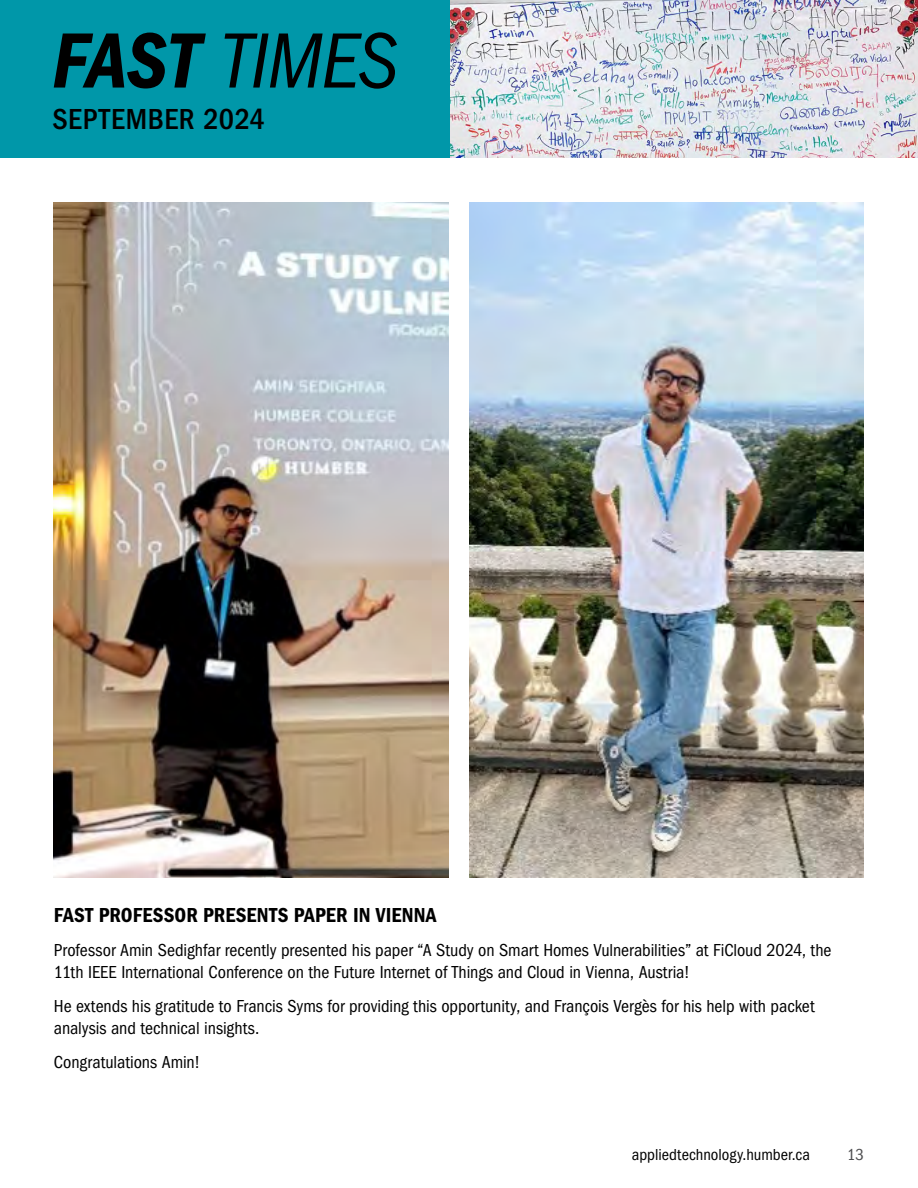
<style>
.page{position:relative;width:918px;height:1188px;background:#fff}
.page>*{position:absolute;margin:0;border:0;box-sizing:border-box;transform-origin:0 0}
.t1{font:italic condensed 81px "ITC Franklin Gothic Std";letter-spacing:-.015em;color:#000}
.t2{font:500 condensed 30px "ITC Franklin Gothic Std";letter-spacing:.02em;color:#000}
.t3{font:21px "ITC Franklin Gothic Std Dm Cd";letter-spacing:.005em;color:#000}
.t4{font:condensed 18px/21.6px "ITC Franklin Gothic Std";color:#000}
.t5{font:condensed 16.5px "ITC Franklin Gothic Std";color:#000}
.t6{font:condensed 16.5px "ITC Franklin Gothic Std";color:#4d4d4f}
.s1{font-family:"ITC Franklin Gothic Std Dm Cd It";font-style:normal;font-stretch:normal}
</style>
<div class="page">
<div style="left:0;top:0;width:450px;height:158px;background:#0097a9"></div>
<img style="left:450px;top:0;width:468px;height:158px">
<img style="left:54px;top:202px;width:394px;height:676px">
<img style="left:469px;top:202px;width:395px;height:675px">
<h1 class="t1" style="left:52px;top:15px;width:348px"><span class="s1">FAST</span> TIMES</h1>
<h2 class="t2" style="left:52px;top:102px;width:214px">SEPTEMBER 2024</h2>
<p class="t3" style="left:54px;top:903px;width:384px">FAST PROFESSOR PRESENTS PAPER IN VIENNA</p>
<p class="t4" style="left:54px;top:940px;width:779px">Professor Amin Sedighfar recently presented his paper “A Study on Smart Homes Vulnerabilities” at FiCloud 2024, the<br>11th IEEE International Conference on the Future Internet of Things and Cloud in Vienna, Austria!</p>
<p class="t4" style="left:54px;top:995px;width:762px">He extends his gratitude to Francis Syms for providing this opportunity, and François Vergès for his help with packet analysis and technical insights.</p>
<p class="t4" style="left:54px;top:1051px;width:148px">Congratulations Amin!</p>
<p class="t5" style="left:632px;top:1146px;width:180px">appliedtechnology.humber.ca</p>
<p class="t6" style="left:847px;top:1146px;width:18px">13</p>
</div>
